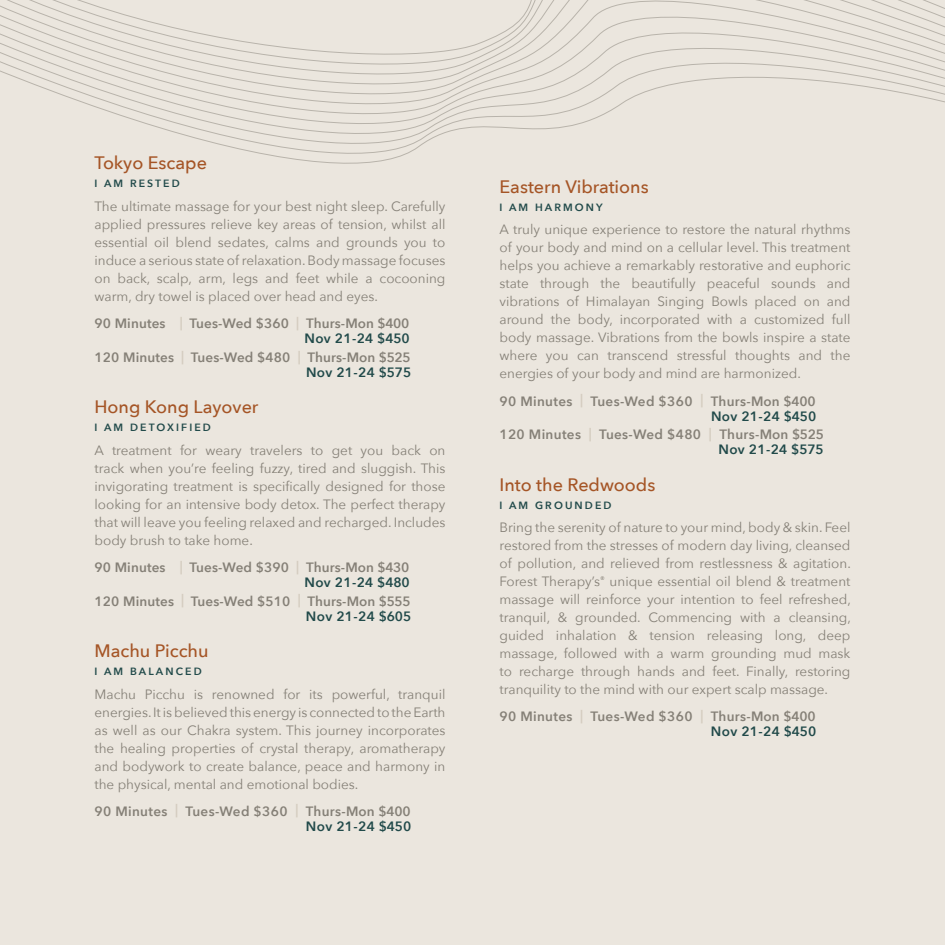
<style>
.page{position:relative;width:945px;height:945px;background:#ebe6de}
.page>*{position:absolute;margin:0;border:0;box-sizing:border-box;transform-origin:0 0}
.t1{font:500 18px "Avenir Next";color:#a55526}
.t2{font:13.5px/18px "Avenir Next";color:#858077;text-align:justify}
.t3{font:600 13.5px/15px "Avenir Next";letter-spacing:.01em;color:#858077;text-align:right}
.t4{font:600 10.5px "Avenir Next";letter-spacing:.2em;color:#214a4a}
.s1{color:#d4ccbf}
.s2{color:#214a4a}
</style>
<div class="page">
<svg style="left:0;top:0;width:945px;height:164px"></svg>
<p class="t1" style="left:94px;top:148px;width:114px">Tokyo Escape</p>
<p class="t4" style="left:94px;top:175px;width:87px">I AM RESTED</p>
<p class="t2" style="left:94px;top:197px;width:353px">The ultimate massage for your best night sleep. Carefully applied pressures relieve key areas of tension, whilst all essential oil blend sedates, calms and grounds you to induce a serious state of relaxation. Body massage focuses on back, scalp, arm, legs and feet while a cocooning warm, dry towel is placed over head and eyes.</p>
<p class="t3" style="left:94px;top:316px;width:317px">90 Minutes <span class="s1">|</span> Tues-Wed $360 <span class="s1">|</span> Thurs-Mon $400<br><span class="s2">Nov 21-24 $450</span></p>
<p class="t3" style="left:94px;top:350px;width:318px">120 Minutes <span class="s1">|</span> Tues-Wed $480 <span class="s1">|</span> Thurs-Mon $525<br><span class="s2">Nov 21-24 $575</span></p>
<p class="t1" style="left:94px;top:392px;width:166px">Hong Kong Layover</p>
<p class="t4" style="left:94px;top:419px;width:118px">I AM DETOXIFIED</p>
<p class="t2" style="left:94px;top:440px;width:353px">A treatment for weary travelers to get you back on track when you’re feeling fuzzy, tired and sluggish. This invigorating treatment is specifically designed for those looking for an intensive body detox. The perfect therapy that will leave you feeling relaxed and recharged. Includes body brush to take home.</p>
<p class="t3" style="left:94px;top:560px;width:317px">90 Minutes <span class="s1">|</span> Tues-Wed $390 <span class="s1">|</span> Thurs-Mon $430<br><span class="s2">Nov 21-24 $480</span></p>
<p class="t3" style="left:94px;top:593px;width:318px">120 Minutes <span class="s1">|</span> Tues-Wed $510 <span class="s1">|</span> Thurs-Mon $555<br><span class="s2">Nov 21-24 $605</span></p>
<p class="t1" style="left:94px;top:636px;width:116px">Machu Picchu</p>
<p class="t4" style="left:94px;top:663px;width:109px">I AM BALANCED</p>
<p class="t2" style="left:94px;top:684px;width:353px">Machu Picchu is renowned for its powerful, tranquil energies. It is believed this energy is connected to the Earth as well as our Chakra system. This journey incorporates the healing properties of crystal therapy, aromatherapy and bodywork to create balance, peace and harmony in the physical, mental and emotional bodies.</p>
<p class="t3" style="left:94px;top:803px;width:318px">90 Minutes <span class="s1">|</span> Tues-Wed $360 <span class="s1">|</span> Thurs-Mon $400<br><span class="s2">Nov 21-24 $450</span></p>
<p class="t1" style="left:500px;top:171px;width:151px">Eastern Vibrations</p>
<p class="t4" style="left:500px;top:198px;width:105px">I AM HARMONY</p>
<p class="t2" style="left:500px;top:220px;width:353px">A truly unique experience to restore the natural rhythms of your body and mind on a cellular level. This treatment helps you achieve a remarkably restorative and euphoric state through the beautifully peaceful sounds and vibrations of Himalayan Singing Bowls placed on and around the body, incorporated with a customized full body massage. Vibrations from the bowls inspire a state where you can transcend stressful thoughts and the energies of your body and mind are harmonized.</p>
<p class="t3" style="left:500px;top:393px;width:318px">90 Minutes <span class="s1">|</span> Tues-Wed $360 <span class="s1">|</span> Thurs-Mon $400<br><span class="s2">Nov 21-24 $450</span></p>
<p class="t3" style="left:500px;top:427px;width:326px">120 Minutes <span class="s1">|</span> Tues-Wed $480 <span class="s1">|</span> Thurs-Mon $525<br><span class="s2">Nov 21-24 $575</span></p>
<p class="t1" style="left:500px;top:469px;width:157px">Into the Redwoods</p>
<p class="t4" style="left:500px;top:496px;width:114px">I AM GROUNDED</p>
<p class="t2" style="left:500px;top:518px;width:353px">Bring the serenity of nature to your mind, body &amp; skin. Feel restored from the stresses of modern day living, cleansed of pollution, and relieved from restlessness &amp; agitation.<br>Forest Therapy’s<sup>®</sup> unique essential oil blend &amp; treatment massage will reinforce your intention to feel refreshed, tranquil, &amp; grounded. Commencing with a cleansing, guided inhalation &amp; tension releasing long, deep massage, followed with a warm grounding mud mask to recharge through hands and feet. Finally, restoring tranquility to the mind with our expert scalp massage.</p>
<p class="t3" style="left:500px;top:709px;width:318px">90 Minutes <span class="s1">|</span> Tues-Wed $360 <span class="s1">|</span> Thurs-Mon $400<br><span class="s2">Nov 21-24 $450</span></p>
</div>
